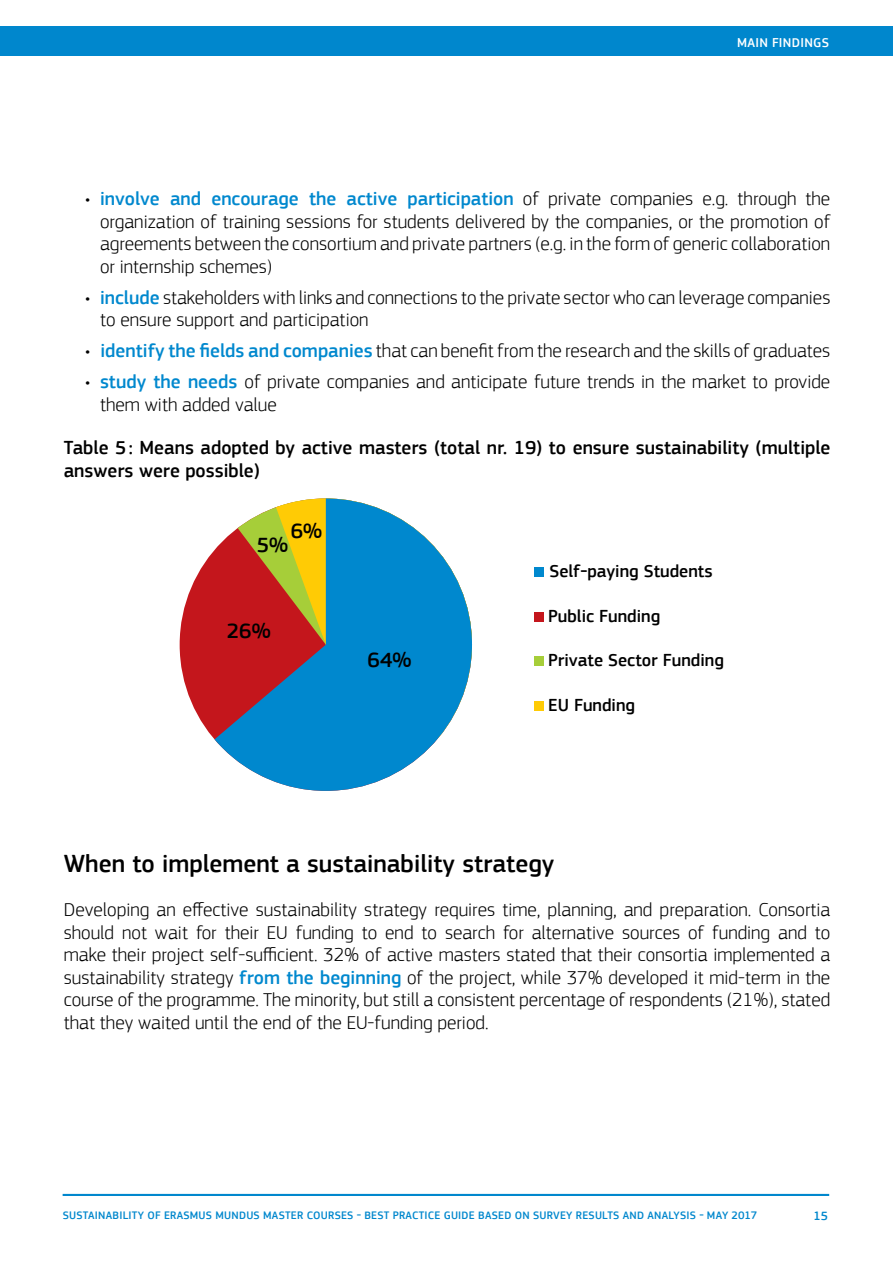
<style>
.page{position:relative;width:893px;height:1263px;background:#fff}
.page>*{position:absolute;margin:0;border:0;box-sizing:border-box;transform-origin:0 0}
.t1{font:500 25.5px "EC Square Sans Pro";color:#000}
.t2{font:500 21.6px "EC Square Sans Pro";color:#000}
.t3{font:300 19.5px/22.5px "EC Square Sans Pro";color:#000;text-align:justify}
.t4{font:500 19.5px/22.5px "EC Square Sans Pro";color:#000}
.t5{font:500 18px "EC Square Sans Pro";color:#000}
.t6{font:500 13.35px "EC Square Sans Pro";letter-spacing:.02em;color:#fff}
.t7{font:500 12.6px "EC Square Sans Pro";color:#0087cd}
.t8{font:500 11.25px "EC Square Sans Pro";letter-spacing:.02em;color:#0087cd}
.s1{font-weight:500;color:#0088ce}
</style>
<div class="page">
<div style="left:0;top:26px;width:893px;height:30px;background:#0087cd"></div>
<hr style="left:63px;top:1194px;width:766px;height:2px;background:#0087cd">
<div style="left:180px;top:498px;width:292px;height:293px;background:#c4161c;border-radius:50%"></div>
<div style="left:534px;top:567px;width:9px;height:10px;background:#0088ce"></div>
<div style="left:534px;top:612px;width:9px;height:9px;background:#c4161c"></div>
<div style="left:534px;top:656px;width:9px;height:10px;background:#a6ce39"></div>
<div style="left:534px;top:701px;width:9px;height:9px;background:#ffcb05"></div>
<svg style="left:215px;top:498px;width:257px;height:293px;fill:#0088ce"></svg>
<p class="t6" style="left:737px;top:34px;width:93px">MAIN FINDINGS</p>
<p class="t3" style="left:100px;top:187px;width:732px;text-indent:-15px">• <span class="s1">involve and encourage the active participation</span> of private companies e.g. through the organization of training sessions for students delivered by the companies, or the promotion of agreements between the consortium and private partners (e.g. in the form of generic collaboration or internship schemes)</p>
<p class="t3" style="left:100px;top:286px;width:732px;text-indent:-15px">• <span class="s1">include</span> stakeholders with links and connections to the private sector who can leverage companies to ensure support and participation</p>
<p class="t3" style="left:85px;top:339px;width:747px">• <span class="s1">identify the fields and companies</span> that can benefit from the research and the skills of graduates</p>
<p class="t3" style="left:100px;top:370px;width:732px;text-indent:-15px">• <span class="s1">study the needs</span> of private companies and anticipate future trends in the market to provide them with added value</p>
<p class="t4" style="left:64px;top:437px;width:768px">Table 5: Means adopted by active masters (total nr. 19) to ensure sustainability (multiple answers were possible)</p>
<p class="t2" style="left:291px;top:518px;width:33px">6%</p>
<p class="t2" style="left:257px;top:532px;width:33px">5%</p>
<p class="t2" style="left:227px;top:618px;width:45px">26%</p>
<p class="t2" style="left:368px;top:647px;width:45px">64%</p>
<p class="t5" style="left:549px;top:561px;width:165px">Self-paying Students</p>
<p class="t5" style="left:548px;top:605px;width:114px">Public Funding</p>
<p class="t5" style="left:548px;top:650px;width:177px">Private Sector Funding</p>
<p class="t5" style="left:548px;top:694px;width:88px">EU Funding</p>
<h1 class="t1" style="left:64px;top:849px;width:492px">When to implement a sustainability strategy</h1>
<p class="t3" style="left:64px;top:898px;width:768px">Developing an effective sustainability strategy requires time, planning, and preparation. Consortia should not wait for their EU funding to end to search for alternative sources of funding and to make their project self-sufficient. 32% of active masters stated that their consortia implemented a sustainability strategy <span class="s1">from the beginning</span> of the project, while 37% developed it mid-term in the course of the programme. The minority, but still a consistent percentage of respondents (21%), stated that they waited until the end of the EU-funding period.</p>
<p class="t8" style="left:63px;top:1208px;width:696px">SUSTAINABILITY OF ERASMUS MUNDUS MASTER COURSES - BEST PRACTICE GUIDE BASED ON SURVEY RESULTS AND ANALYSIS - MAY 2017</p>
<p class="t7" style="left:814px;top:1208px;width:16px">15</p>
</div>
